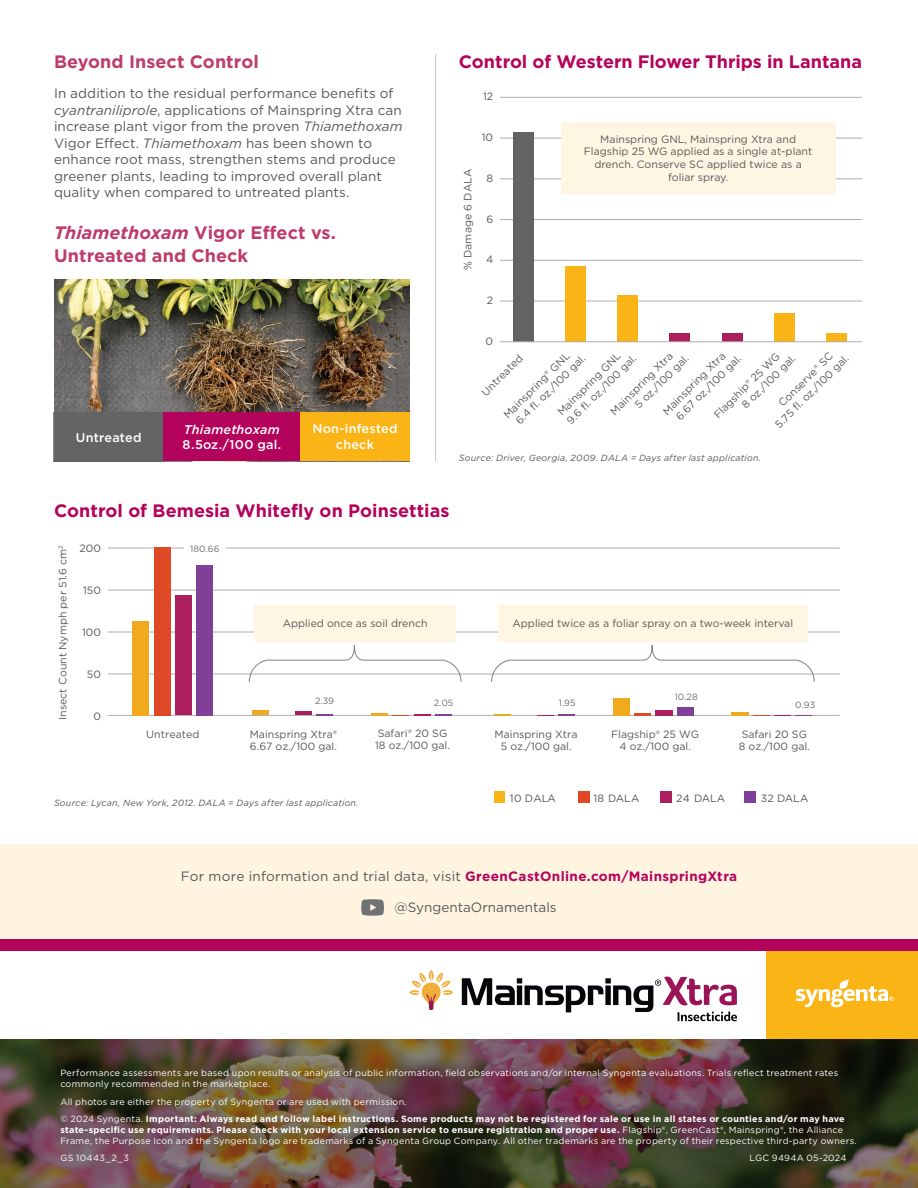
<style>
.page{position:relative;width:918px;height:1188px;background:#fff}
.page>*{position:absolute;margin:0;border:0;box-sizing:border-box;transform-origin:0 0}
.t1{font:700 18px "Gotham";color:#b4035b}
.t2{font:700 18px/22.5px "Gotham";color:#bd3c6c}
.t3{font:13.5px/16.5px "Gotham";letter-spacing:.005em;color:#57585a}
.t4{font:500 12.6px/15.1px "Gotham";letter-spacing:.015em;color:#fff;text-align:center}
.t5{font:italic 500 12.6px "Gotham";letter-spacing:.015em;color:#fff}
.t6{font:10.65px/12.8px "Gotham";color:#57585a}
.t7{font:700 9px/10.8px "Gotham";letter-spacing:.03em;color:#fff}
.t8{font:9px/10.8px "Gotham";letter-spacing:.025em;color:#fff}
.t9{font:italic 9px "Gotham";letter-spacing:.02em;color:#57585a}
.t10{font:9px "Gotham";color:#6d6e71}
.s1{font-style:italic}
.s2{font-weight:700;color:#b4035b}
.s3{font-weight:400}
</style>
<div class="page">
<img style="left:0;top:1038px;width:918px;height:150px">
<div style="left:0;top:844px;width:918px;height:95px;background:#fef4e0"></div>
<hr style="left:500px;top:97px;width:362px;height:1px;background:#acadad">
<hr style="left:500px;top:138px;width:362px;height:1px;background:#acadad">
<hr style="left:500px;top:179px;width:362px;height:1px;background:#acadad">
<hr style="left:500px;top:219px;width:362px;height:1px;background:#acadad">
<hr style="left:500px;top:260px;width:362px;height:1px;background:#acadad">
<hr style="left:500px;top:301px;width:362px;height:1px;background:#acadad">
<div style="left:670px;top:333px;width:20px;height:9px;background:#ac1e5c"></div>
<div style="left:722px;top:333px;width:20px;height:9px;background:#ac1e5c"></div>
<div style="left:826px;top:333px;width:20px;height:9px;background:#fbb416"></div>
<div style="left:774px;top:313px;width:20px;height:29px;background:#fbb416"></div>
<div style="left:618px;top:295px;width:20px;height:47px;background:#fbb416"></div>
<div style="left:566px;top:266px;width:20px;height:76px;background:#fbb416"></div>
<div style="left:514px;top:132px;width:20px;height:210px;background:#636366"></div>
<hr style="left:500px;top:342px;width:362px;height:1px;background:#acadad">
<div style="left:561px;top:122px;width:275px;height:72px;background:#fef6e3"></div>
<svg style="left:361px;top:899px;width:23px;height:17px"></svg>
<div style="left:46px;top:1056px;width:823px;height:121px;background:#231f20;opacity:.35"></div>
<img style="left:54px;top:279px;width:356px;height:134px">
<div style="left:300px;top:413px;width:110px;height:48px;background:#fbb416"></div>
<div style="left:53px;top:412px;width:111px;height:50px;background:#636466"></div>
<div style="left:163px;top:413px;width:137px;height:48px;background:#b4035b"></div>
<hr style="left:435px;top:54px;width:1px;height:407px;background:#c7c8ca">
<div style="left:494px;top:791px;width:11px;height:12px;background:#fbb416"></div>
<div style="left:578px;top:791px;width:12px;height:12px;background:#e04925"></div>
<div style="left:660px;top:791px;width:12px;height:12px;background:#ac1e5c"></div>
<div style="left:745px;top:791px;width:11px;height:12px;background:#804098"></div>
<hr style="left:108px;top:548px;width:732px;height:1px;background:#acadad">
<hr style="left:108px;top:590px;width:732px;height:1px;background:#acadad">
<hr style="left:108px;top:632px;width:732px;height:1px;background:#acadad">
<hr style="left:108px;top:674px;width:732px;height:1px;background:#acadad">
<hr style="left:108px;top:715px;width:732px;height:1px;background:#acadad">
<div style="left:132px;top:621px;width:17px;height:94px;background:#f1aa1d"></div>
<div style="left:154px;top:547px;width:17px;height:168px;background:#e04925"></div>
<div style="left:175px;top:596px;width:17px;height:119px;background:#ac1e5c"></div>
<div style="left:197px;top:565px;width:16px;height:150px;background:#804098"></div>
<div style="left:184px;top:540px;width:42px;height:16px;background:#fff"></div>
<div style="left:253px;top:710px;width:16px;height:5px;background:#f1aa1d"></div>
<hr style="left:295px;top:712px;width:17px;height:3px;background:#ac1e5c">
<svg style="left:316px;top:714px;width:17px;height:1px"></svg>
<svg style="left:371px;top:713px;width:81px;height:3px"></svg>
<svg style="left:495px;top:714px;width:16px;height:1px"></svg>
<svg style="left:537px;top:714px;width:38px;height:2px"></svg>
<div style="left:613px;top:698px;width:17px;height:17px;background:#f1aa1d"></div>
<svg style="left:634px;top:713px;width:17px;height:2px"></svg>
<div style="left:655px;top:710px;width:18px;height:5px;background:#ac1e5c"></div>
<div style="left:677px;top:707px;width:17px;height:8px;background:#804098"></div>
<hr style="left:732px;top:712px;width:17px;height:3px;background:#f1aa1d">
<svg style="left:753px;top:715px;width:59px;height:1px"></svg>
<div style="left:255px;top:606px;width:201px;height:36px;background:#fef6e3"></div>
<div style="left:498px;top:606px;width:310px;height:36px;background:#fef6e3"></div>
<svg style="left:249px;top:645px;width:213px;height:37px"></svg>
<svg style="left:491px;top:645px;width:324px;height:37px"></svg>
<div style="left:766px;top:950px;width:152px;height:88px;background:#fbb416"></div>
<div style="left:0;top:939px;width:918px;height:11px;background:#b4035b"></div>
<svg style="left:796px;top:980px;width:98px;height:27px"></svg>
<svg style="left:409px;top:970px;width:44px;height:40px"></svg>
<svg style="left:462px;top:977px;width:275px;height:44px"></svg>
<p class="t2" style="left:54px;top:51px;width:206px">Beyond Insect Control</p>
<p class="t3" style="left:54px;top:85px;width:350px">In addition to the residual performance benefits of <span class="s1">cyantraniliprole</span>, applications of Mainspring Xtra can increase plant vigor from the proven <span class="s1">Thiamethoxam </span>Vigor Effect. <span class="s1">Thiamethoxam</span> has been shown to enhance root mass, strengthen stems and produce greener plants, leading to improved overall plant quality when compared to untreated plants.</p>
<p class="t2" style="left:54px;top:222px;width:284px"><span class="s1">Thiamethoxam</span> Vigor Effect vs.<br>Untreated and Check</p>
<p class="t4" style="left:76px;top:430px;width:67px">Untreated</p>
<p class="t5" style="left:184px;top:421px;width:97px">Thiamethoxam</p>
<p class="t4" style="left:183px;top:437px;width:100px">8.5oz./100 gal.</p>
<p class="t4" style="left:312px;top:421px;width:87px">Non-infested check</p>
<p class="t1" style="left:459px;top:50px;width:405px">Control of Western Flower Thrips in Lantana</p>
<p class="t6" style="left:483px;top:90px;width:12px">12</p>
<p class="t6" style="left:482px;top:130px;width:13px">10</p>
<p class="t6" style="left:461px;top:270px;width:102px;rotate:-90deg">% Damage 6 DALA</p>
<p class="t6" style="left:487px;top:172px;width:8px">8</p>
<p class="t6" style="left:486px;top:212px;width:8px">6</p>
<p class="t6" style="left:486px;top:253px;width:9px">4</p>
<p class="t6" style="left:487px;top:294px;width:8px">2</p>
<p class="t6" style="left:584px;top:132px;width:230px;text-align:center">Mainspring GNL, Mainspring Xtra and<br>Flagship 25 WG applied as a single at-plant drench. Conserve SC applied twice as a foliar spray.</p>
<p class="t6" style="left:486px;top:334px;width:9px">0</p>
<p class="t6" style="left:763px;top:413px;width:101px;text-align:center;rotate:-45deg">C onserve® SC<br>5.75 fl. oz./100 gal.</p>
<p class="t6" style="left:504px;top:409px;width:95px;text-indent:-4px;rotate:-45deg">Mainspring® GNL<br>6.4 fl. oz./100 gal.</p>
<p class="t6" style="left:555px;top:409px;width:95px;rotate:-45deg">Mainspring GNL<br>9.6 fl. oz./100 gal.</p>
<p class="t6" style="left:730px;top:393px;width:73px;text-indent:-26px;rotate:-45deg">F lagship® 25 W G<br>8 oz./100 gal.</p>
<p class="t6" style="left:664px;top:404px;width:89px;text-indent:-6px;rotate:-45deg">Mainspring X tra<br>6.67 oz./100 gal.</p>
<p class="t6" style="left:623px;top:393px;width:73px;text-indent:-22px;rotate:-45deg">Mainspring X tra<br>5 oz./100 gal.</p>
<p class="t6" style="left:479px;top:389px;width:55px;rotate:-45deg">Untreated</p>
<p class="t9" style="left:459px;top:452px;width:304px">Source: Driver, Georgia, 2009. DALA = Days after last application.</p>
<p class="t1" style="left:54px;top:498px;width:397px">Control of Bemesia Whitefly on Poinsettias</p>
<p class="t6" style="left:56px;top:720px;width:176px;rotate:-90deg">Insect Count Nymph per 51.6 cm<sup>2</sup></p>
<p class="t6" style="left:79px;top:542px;width:23px">200</p>
<p class="t6" style="left:83px;top:584px;width:19px">150</p>
<p class="t6" style="left:82px;top:626px;width:20px">100</p>
<p class="t6" style="left:87px;top:667px;width:16px">50</p>
<p class="t6" style="left:93px;top:709px;width:9px">0</p>
<p class="t10" style="left:190px;top:544px;width:31px">180.66</p>
<p class="t6" style="left:146px;top:727px;width:55px">Untreated</p>
<p class="t6" style="left:283px;top:617px;width:146px">Applied once as soil drench</p>
<p class="t6" style="left:513px;top:617px;width:282px">Applied twice as a foliar spray on a two-week interval</p>
<p class="t10" style="left:315px;top:695px;width:21px">2.39</p>
<p class="t6" style="left:250px;top:728px;width:89px;line-height:12px">Mainspring Xtra®<br>6.67 oz./100 gal.</p>
<p class="t10" style="left:434px;top:697px;width:21px">2.05</p>
<p class="t6" style="left:375px;top:727px;width:76px;line-height:12px">Safari® 20 SG<br>18 oz./100 gal.</p>
<p class="t10" style="left:559px;top:697px;width:18px">1.95</p>
<p class="t6" style="left:495px;top:728px;width:85px;line-height:12px;text-align:center">Mainspring Xtra<br>5 oz./100 gal.</p>
<p class="t10" style="left:675px;top:691px;width:25px">10.28</p>
<p class="t6" style="left:611px;top:728px;width:89px;line-height:12px;text-align:center">Flagship® 25 WG<br>4 oz./100 gal.</p>
<p class="t10" style="left:795px;top:699px;width:22px">0.93</p>
<p class="t6" style="left:739px;top:728px;width:73px;line-height:12px">Safari 20 SG<br>8 oz./100 gal.</p>
<p class="t9" style="left:54px;top:797px;width:306px">Source: Lycan, New York, 2012. DALA = Days after last application.</p>
<p class="t6" style="left:510px;top:791px;width:48px">10 DALA</p>
<p class="t6" style="left:593px;top:791px;width:47px">18 DALA</p>
<p class="t6" style="left:676px;top:791px;width:50px">24 DALA</p>
<p class="t6" style="left:761px;top:791px;width:49px">32 DALA</p>
<p class="t3" style="left:181px;top:868px;width:558px">For more information and trial data, visit <span class="s2">GreenCastOnline.com/MainspringXtra</span></p>
<p class="t3" style="left:394px;top:899px;width:164px">@SyngentaOrnamentals</p>
<p class="t8" style="left:60px;top:1068px;width:779px">Performance assessments are based upon results or analysis of public information, field observations and/or internal Syngenta evaluations. Trials reflect treatment rates commonly recommended in the marketplace.</p>
<p class="t8" style="left:60px;top:1096px;width:348px">All photos are either the property of Syngenta or are used with permission.</p>
<p class="t7" style="left:60px;top:1114px;width:798px"><span class="s3">© 2024 Syngenta.</span> Important: Always read and follow label instructions. Some products may not be registered for sale or use in all states or counties and/or may have state-specific use requirements. Please check with your local extension service to ensure registration and proper use. <span class="s3">Flagship®, GreenCast®, Mainspring®, the Alliance<br>Frame, the Purpose Icon and the Syngenta logo are trademarks of a Syngenta Group Company. All other trademarks are the property of their respective third-party owners.</span></p>
<p class="t8" style="left:60px;top:1153px;width:70px">GS 10443_2_3</p>
<p class="t8" style="left:750px;top:1153px;width:98px">LGC 9494A 05-2024</p>
</div>
